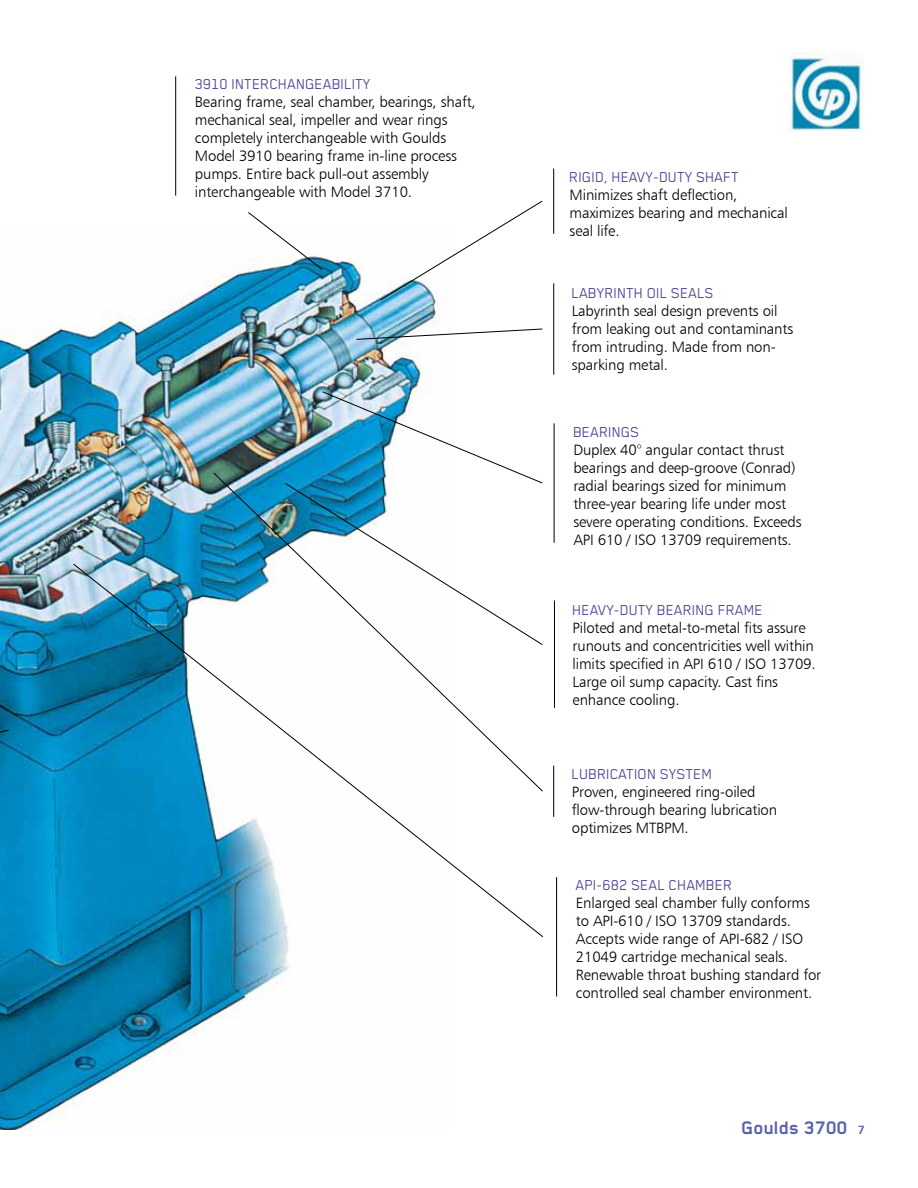
<style>
.page{position:relative;width:918px;height:1188px;background:#fff}
.page>*{position:absolute;margin:0;border:0;box-sizing:border-box;transform-origin:0 0}
.t1{font:700 21px "Blender Pro";color:#5862a9}
.t2{font:16.5px "Blender Pro";color:#464193}
.t3{font:15px/18px "Humanist 777 BT Light B";letter-spacing:-.01em;color:#000}
.s1{font-family:"Humanist 777 BT Bold B";font-weight:400;font-size:12px}
</style>
<div class="page">
<img style="left:0;top:257px;width:438px;height:873px">
<img style="left:790px;top:53px;width:73px;height:79px">
<hr style="left:553px;top:168px;width:1px;height:66px;background:#000">
<hr style="left:553px;top:766px;width:1px;height:51px;background:#000">
<hr style="left:553px;top:283px;width:1px;height:92px;background:#000">
<hr style="left:554px;top:600px;width:1px;height:108px;background:#000">
<hr style="left:554px;top:423px;width:1px;height:120px;background:#000">
<hr style="left:175px;top:76px;width:1px;height:120px;background:#000">
<hr style="left:556px;top:877px;width:1px;height:119px;background:#000">
<svg style="left:0;top:729px;width:9px;height:129px"></svg>
<svg style="left:247px;top:212px;width:76px;height:59px"></svg>
<svg style="left:379px;top:200px;width:164px;height:101px"></svg>
<svg style="left:356px;top:328px;width:187px;height:12px"></svg>
<img style="left:284px;top:391px;width:233px;height:81px">
<img style="left:213px;top:472px;width:330px;height:91px">
<svg style="left:72px;top:563px;width:471px;height:375px"></svg>
<p class="t2" style="left:195px;top:80px;width:177px">3910 INTERCHANGEABILITY</p>
<p class="t3" style="left:195px;top:93px;width:282px">Bearing frame, seal chamber, bearings, shaft, mechanical seal, impeller and wear rings completely interchangeable with Goulds Model 3910 bearing frame in-line process pumps. Entire back pull-out assembly interchangeable with Model 3710.</p>
<p class="t2" style="left:570px;top:172px;width:171px">RIGID, HEAVY-DUTY SHAFT</p>
<p class="t3" style="left:570px;top:186px;width:220px">Minimizes shaft deflection, maximizes bearing and mechanical seal life.</p>
<p class="t2" style="left:572px;top:288px;width:144px">LABYRINTH OIL SEALS</p>
<p class="t3" style="left:572px;top:302px;width:223px">Labyrinth seal design prevents oil from leaking out and contaminants from intruding. Made from non&shy;sparking metal.</p>
<p class="t2" style="left:573px;top:427px;width:68px">BEARINGS</p>
<p class="t3" style="left:573px;top:440px;width:230px">Duplex 40° angular contact thrust bearings and deep-groove (Conrad) radial bearings sized for minimum three-year bearing life under most severe operating conditions. Exceeds API 610 / ISO 13709 requirements.</p>
<p class="t2" style="left:573px;top:605px;width:192px">HEAVY-DUTY BEARING FRAME</p>
<p class="t3" style="left:573px;top:620px;width:245px">Piloted and metal-to-metal fits assure runouts and concentricities well within limits specified in API 610 / ISO 13709.<br>Large oil sump capacity. Cast fins enhance cooling.</p>
<p class="t2" style="left:572px;top:769px;width:142px">LUBRICATION SYSTEM</p>
<p class="t3" style="left:572px;top:784px;width:207px">Proven, engineered ring-oiled flow-through bearing lubrication optimizes MTBPM.</p>
<p class="t2" style="left:576px;top:880px;width:158px">API-682 SEAL CHAMBER</p>
<p class="t3" style="left:576px;top:894px;width:247px">Enlarged seal chamber fully conforms to API-610 / ISO 13709 standards.<br>Accepts wide range of API-682 / ISO 21049 cartridge mechanical seals.<br>Renewable throat bushing standard for controlled seal chamber environment.</p>
<h1 class="t1" style="left:741px;top:1114px;width:125px">Goulds 3700 <span class="s1">7</span></h1>
</div>
